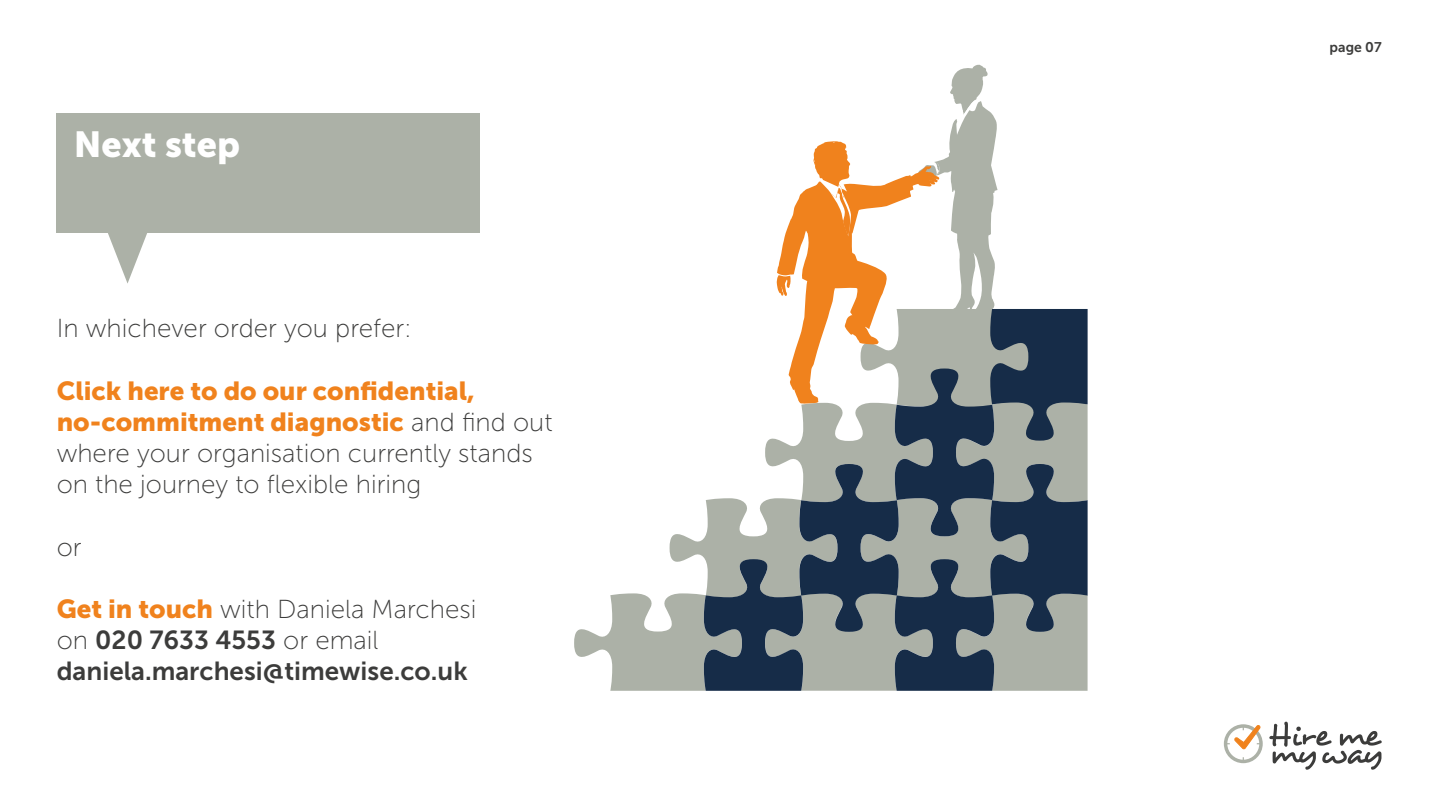
<style>
.page{position:relative;width:1440px;height:811px;background:#fff}
.page>*{position:absolute;margin:0;border:0;box-sizing:border-box;transform-origin:0 0}
.t1{font:36px "Museo Sans 900";color:#fff}
.t2{font:26px/31.2px "Museo Sans 100";color:#3c3c3b}
.t3{font:26px/31.2px "Museo Sans 900";color:#f0821d}
.t4{font:26px/31.2px "Museo Sans 700";color:#3c3c3b}
.t5{font:14px "Museo Sans 700";color:#3c3c3b}
.s1{font-family:"Museo Sans 100";color:#3c3c3b}
.s2{font-family:"Museo Sans 900";color:#f0821d}
.s3{font-family:"Museo Sans 100"}
</style>
<div class="page">
<svg style="left:1269px;top:721px;width:113px;height:48px"></svg>
<svg style="left:1224px;top:724px;width:39px;height:39px"></svg>
<svg style="left:98px;top:232px;width:59px;height:51px"></svg>
<div style="left:57px;top:113px;width:423px;height:119px;background:#acb1a7"></div>
<svg style="left:574px;top:64px;width:514px;height:627px"></svg>
<h1 class="t1" style="left:74px;top:124px;width:168px">Next step</h1>
<p class="t2" style="left:57px;top:313px;width:357px">In whichever order you prefer:</p>
<p class="t3" style="left:57px;top:375px;width:497px">Click here to do our confidential, no-commitment diagnostic <span class="s1">and find out</span></p>
<p class="t2" style="left:57px;top:438px;width:478px">where your organisation currently stands on the journey to flexible hiring</p>
<p class="t2" style="left:57px;top:531px;width:26px">or</p>
<p class="t2" style="left:57px;top:594px;width:421px"><span class="s2">Get in touch</span> with Daniela Marchesi</p>
<p class="t4" style="left:57px;top:624px;width:413px"><span class="s3">on</span> 020 7633 4553 <span class="s3">or email </span>daniela.marchesi@timewise.co.uk</p>
<p class="t5" style="left:1330px;top:39px;width:54px">page 07</p>
</div>
